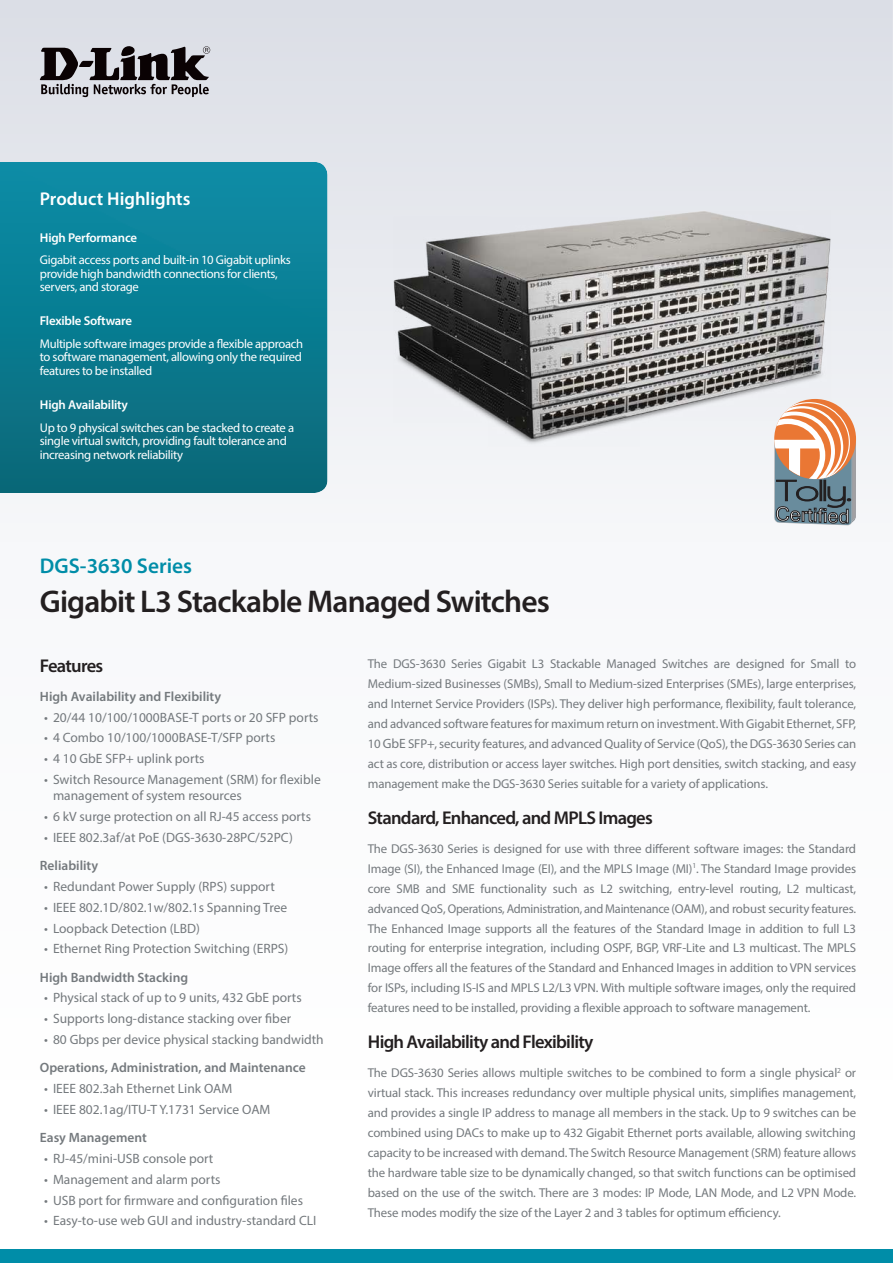
<style>
.page{position:relative;width:893px;height:1263px;background:#fff}
.page>*{position:absolute;margin:0;border:0;box-sizing:border-box;transform-origin:0 0}
.t1{font:600 31.5px "Myriad Pro";letter-spacing:-.025em;color:#231f20}
.t2{font:600 21.3px "Myriad Pro";color:#008da8}
.t3{font:600 18.6px "Myriad Pro";letter-spacing:-.04em;color:#231f20}
.t4{font:600 18.6px "Myriad Pro";color:#fff}
.t5{font:13.5px/16.5px "Myriad Pro";color:#74797d}
.t6{font:600 13.5px "Myriad Pro";color:#74797d}
.t7{font:12.9px/20px "Myriad Pro";letter-spacing:-.01em;color:#74797d;text-align:justify}
.t8{font:600 12.9px "Myriad Pro";letter-spacing:-.015em;color:#fff}
.t9{font:12.6px/13.5px "Myriad Pro";letter-spacing:-.025em;color:#fff}
.s1{font-size:13.5px}
.s2{font-size:12.75px}
</style>
<div class="page">
<div style="left:0;top:1249px;width:893px;height:14px;background:#008da8"></div>
<img style="left:0;top:162px;width:328px;height:331px">
<svg style="left:40px;top:46px;width:170px;height:51px;background:#7f7d82"></svg>
<svg style="left:774px;top:399px;width:82px;height:126px;background:#918c88"></svg>
<img style="left:377px;top:198px;width:470px;height:254px">
<h3 class="t4" style="left:40px;top:191px;width:152px">Product Highlights</h3>
<p class="t8" style="left:40px;top:232px;width:99px">High Performance</p>
<p class="t9" style="left:40px;top:254px;width:252px">Gigabit access ports and built-in 10 Gigabit uplinks provide high bandwidth connections for clients, servers, and storage</p>
<p class="t8" style="left:40px;top:316px;width:94px">Flexible Software</p>
<p class="t9" style="left:40px;top:338px;width:265px;text-align:justify">Multiple software images provide a flexible approach to software management, allowing only the required features to be installed</p>
<p class="t8" style="left:40px;top:400px;width:90px">High Availability</p>
<p class="t9" style="left:40px;top:422px;width:256px">Up to 9 physical switches can be stacked to create a single virtual switch, providing fault tolerance and increasing network reliability</p>
<h2 class="t2" style="left:40px;top:557px;width:154px">DGS-3630 Series</h2>
<h1 class="t1" style="left:40px;top:589px;width:512px">Gigabit L3 Stackable Managed Switches</h1>
<h3 class="t3" style="left:40px;top:659px;width:65px">Features</h3>
<p class="t6" style="left:40px;top:691px;width:183px">High Availability and Flexibility</p>
<p class="t5" style="left:44px;top:710px;width:276px">• 20/44 10/100/1000BASE-T ports or 20 SFP ports</p>
<p class="t5" style="left:44px;top:731px;width:233px">• 4 Combo 10/100/1000BASE-T/SFP ports</p>
<p class="t5" style="left:44px;top:751px;width:162px">• 4 10 GbE SFP+ uplink ports</p>
<p class="t5" style="left:53px;top:772px;width:269px;text-indent:-9px">• Switch Resource Management (SRM) for flexible management of system resources</p>
<p class="t5" style="left:44px;top:809px;width:268px">• 6 kV surge protection on all RJ-45 access ports</p>
<p class="t5" style="left:44px;top:830px;width:250px">• IEEE 802.3af/at PoE (DGS-3630-28PC/52PC)</p>
<p class="t6" style="left:40px;top:860px;width:60px">Reliability</p>
<p class="t5" style="left:44px;top:879px;width:232px">• Redundant Power Supply (RPS) support</p>
<p class="t5" style="left:44px;top:900px;width:245px">• IEEE 802.1D/802.1w/802.1s Spanning Tree</p>
<p class="t5" style="left:44px;top:921px;width:157px">• Loopback Detection (LBD)</p>
<p class="t5" style="left:44px;top:942px;width:246px">• Ethernet Ring Protection Switching (ERPS)</p>
<p class="t6" style="left:40px;top:972px;width:150px">High Bandwidth Stacking</p>
<p class="t5" style="left:44px;top:991px;width:259px">• Physical stack of up to 9 units, 432 GbE ports</p>
<p class="t5" style="left:44px;top:1011px;width:249px">• Supports long-distance stacking over fiber</p>
<p class="t5" style="left:44px;top:1032px;width:281px">• 80 Gbps per device physical stacking bandwidth</p>
<p class="t6" style="left:40px;top:1062px;width:267px">Operations, Administration, and Maintenance</p>
<p class="t5" style="left:44px;top:1081px;width:190px">• IEEE 802.3ah Ethernet Link OAM</p>
<p class="t5" style="left:44px;top:1102px;width:228px">• IEEE 802.1ag/ITU-T Y.1731 Service OAM</p>
<p class="t6" style="left:40px;top:1132px;width:109px">Easy Management</p>
<p class="t5" style="left:44px;top:1151px;width:171px">• RJ-45/mini-USB console port</p>
<p class="t5" style="left:44px;top:1172px;width:178px">• Management and alarm ports</p>
<p class="t5" style="left:44px;top:1193px;width:260px">• USB port for firmware and configuration files</p>
<p class="t5" style="left:44px;top:1213px;width:274px">• Easy-to-use web GUI and industry-standard CLI</p>
<p class="t7" style="left:368px;top:655px;width:490px">The DGS-3630 Series Gigabit L3 Stackable Managed Switches are designed for Small to Medium-sized Businesses (SMBs), Small to Medium-sized Enterprises (SMEs), large enterprises, and Internet Service Providers (ISPs). They deliver high performance, flexibility, fault tolerance, and advanced software features for maximum return on investment. With Gigabit Ethernet, SFP, 10 <span class="s1">GbE</span> SFP+, security features, and advanced Quality of Service (QoS), the DGS-3630 Series can act as core, distribution or access layer switches. High port densities, switch stacking, and easy management make the DGS-3630 Series suitable for a variety of applications.</p>
<h3 class="t3" style="left:368px;top:810px;width:286px">Standard, Enhanced, and MPLS Images</h3>
<p class="t7" style="left:368px;top:839px;width:490px">The DGS-3630 Series is designed for use with three different software images: the Standard Image (SI), the Enhanced Image (EI), and the MPLS Image (MI)<sup>1</sup>. The Standard Image provides core SMB and SME functionality such as L2 switching, entry-level routing, L2 multicast, advanced QoS, <span class="s2">Operations, Administration, and Maintenance (</span>OAM), and robust security features.<br>The Enhanced Image supports all the features of the Standard Image in addition to full L3 routing for enterprise integration, including OSPF, BGP, VRF-Lite and L3 multicast. The MPLS Image offers all the features of the Standard and Enhanced Images in addition to VPN services for ISPs, including IS-IS and MPLS L2/L3 VPN. With multiple software images, only the required features need to be installed, providing a flexible approach to software management.</p>
<h3 class="t3" style="left:368px;top:1035px;width:227px">High Availability and Flexibility</h3>
<p class="t7" style="left:368px;top:1064px;width:490px">The DGS-3630 Series allows multiple switches to be combined to form a single physical<sup>2</sup> or virtual stack. This increases redundancy over multiple physical units, simplifies management, and provides a single IP address to manage all members in the stack. Up to 9 switches can be combined using DACs to make up to 432 Gigabit Ethernet ports available, allowing switching capacity to be increased with demand. The Switch Resource Management (SRM) feature allows the hardware table size to be dynamically changed, so that switch functions can be optimised based on the use of the switch. There are 3 modes: IP Mode, LAN Mode, and L2 VPN Mode.<br>These modes modify the size of the Layer 2 and 3 tables for optimum efficiency.</p>
</div>
